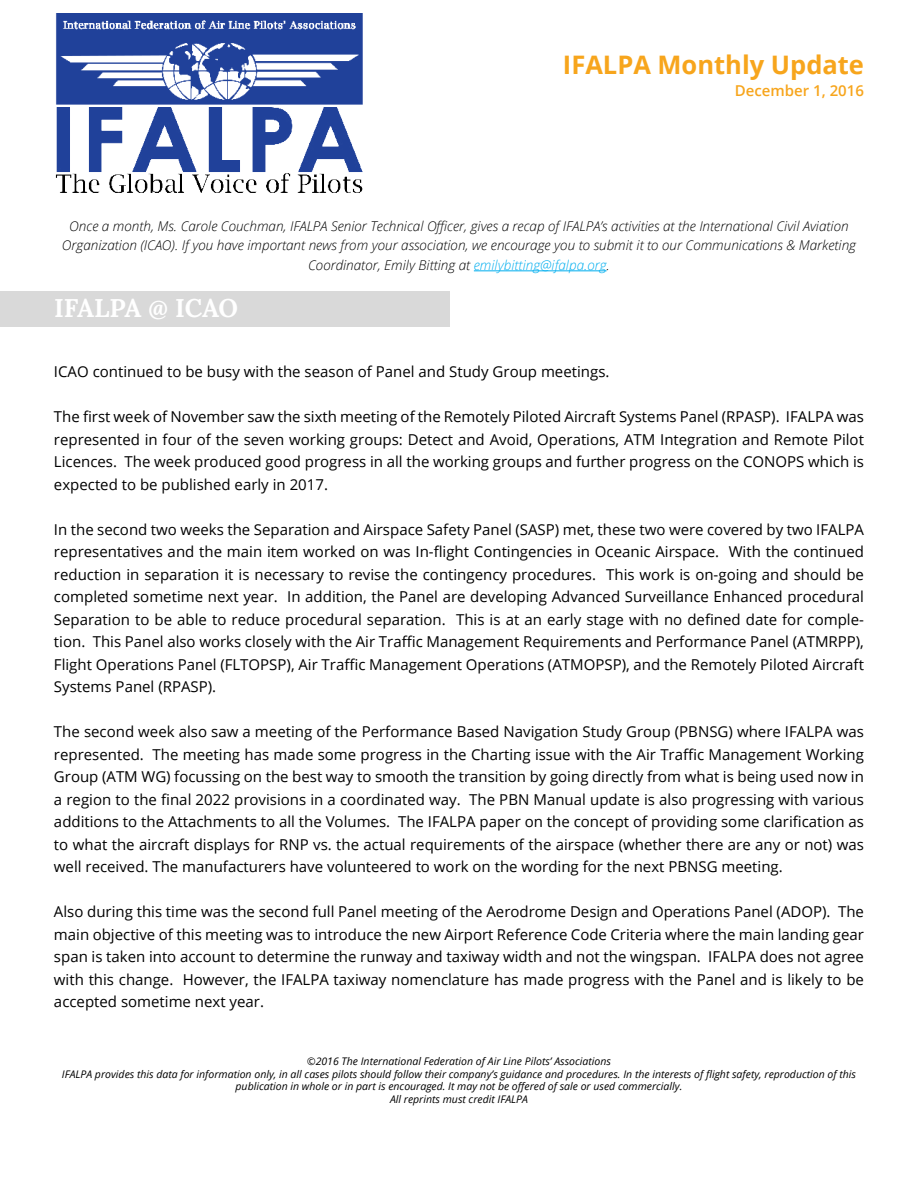
<style>
.page{position:relative;width:918px;height:1188px;background:#fff}
.page>*{position:absolute;margin:0;border:0;box-sizing:border-box;transform-origin:0 0}
.t1{font:700 25.5px "Open Sans";color:#f7a51c}
.t2{font:700 25.5px "Lora";letter-spacing:-.01em;color:#fff}
.t3{font:15px/22.5px "Open Sans";color:#000;text-align:justify}
.t4{font:600 15px "Open Sans";color:#f7a51c}
.t5{font:italic 300 13.5px/19.5px "Open Sans";color:#000;text-align:center}
.t6{font:italic 10.5px/12.6px "Open Sans";color:#000;text-align:center}
.s1{color:#00aeef}
</style>
<div class="page">
<hr style="left:474px;top:271px;width:133px;height:1px;background:#00aeef">
<div style="left:0;top:291px;width:450px;height:36px;background:#d9d9d9"></div>
<img style="left:55px;top:14px;width:308px;height:179px">
<h1 class="t1" style="left:563px;top:46px;width:303px">IFALPA Monthly Update</h1>
<p class="t4" style="left:735px;top:80px;width:131px">December 1, 2016</p>
<p class="t5" style="left:62px;top:216px;width:796px">Once a month, Ms. Carole Couchman, IFALPA Senior Technical Officer, gives a recap of IFALPA’s activities at the International Civil Aviation<br>Organization (ICAO). If you have important news from your association, we encourage you to submit it to our Communications &amp; Marketing<br>Coordinator, Emily Bitting at <span class="s1">emilybitting@ifalpa.org</span>.</p>
<h1 class="t2" style="left:54px;top:291px;width:186px">IFALPA @ ICAO</h1>
<p class="t3" style="left:54px;top:360px;width:557px">ICAO continued to be busy with the season of Panel and Study Group meetings.</p>
<p class="t3" style="left:54px;top:405px;width:812px">The first week of November saw the sixth meeting of the Remotely Piloted Aircraft Systems Panel (RPASP). IFALPA was represented in four of the seven working groups: Detect and Avoid, Operations, ATM Integration and Remote Pilot Licences. The week produced good progress in all the working groups and further progress on the CONOPS which is expected to be published early in 2017.</p>
<p class="t3" style="left:54px;top:518px;width:812px">In the second two weeks the Separation and Airspace Safety Panel (SASP) met, these two were covered by two IFALPA representatives and the main item worked on was In-flight Contingencies in Oceanic Airspace. With the continued reduction in separation it is necessary to revise the contingency procedures. This work is on-going and should be completed sometime next year. In addition, the Panel are developing Advanced Surveillance Enhanced procedural Separation to be able to reduce procedural separation. This is at an early stage with no defined date for comple&shy;tion. This Panel also works closely with the Air Traffic Management Requirements and Performance Panel (ATMRPP), Flight Operations Panel (FLTOPSP), Air Traffic Management Operations (ATMOPSP), and the Remotely Piloted Aircraft Systems Panel (RPASP).</p>
<p class="t3" style="left:54px;top:720px;width:812px">The second week also saw a meeting of the Performance Based Navigation Study Group (PBNSG) where IFALPA was represented. The meeting has made some progress in the Charting issue with the Air Traffic Management Working Group (ATM WG) focussing on the best way to smooth the transition by going directly from what is being used now in a region to the final 2022 provisions in a coordinated way. The PBN Manual update is also progressing with various additions to the Attachments to all the Volumes. The IFALPA paper on the concept of providing some clarification as to what the aircraft displays for RNP vs. the actual requirements of the airspace (whether there are any or not) was well received. The manufacturers have volunteered to work on the wording for the next PBNSG meeting.</p>
<p class="t3" style="left:54px;top:900px;width:812px">Also during this time was the second full Panel meeting of the Aerodrome Design and Operations Panel (ADOP). The main objective of this meeting was to introduce the new Airport Reference Code Criteria where the main landing gear span is taken into account to determine the runway and taxiway width and not the wingspan. IFALPA does not agree with this change. However, the IFALPA taxiway nomenclature has made progress with the Panel and is likely to be accepted sometime next year.</p>
<p class="t6" style="left:62px;top:1055px;width:796px">©2016 The International Federation of Air Line Pilots’ Associations<br>IFALPA provides this data for information only, in all cases pilots should follow their company’s guidance and procedures. In the interests of flight safety, reproduction of this publication in whole or in part is encouraged. It may not be offered of sale or used commercially.<br>All reprints must credit IFALPA</p>
</div>
